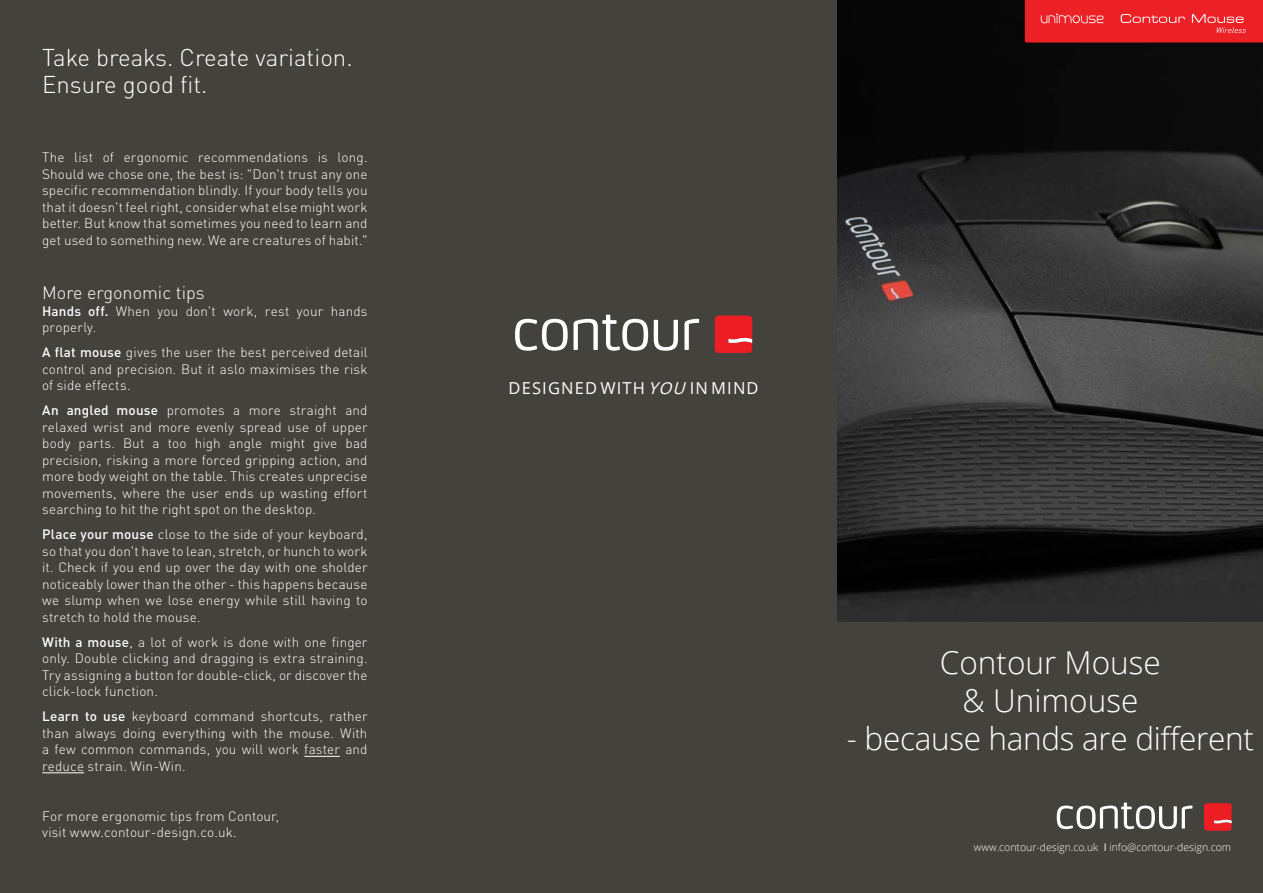
<style>
.page{position:relative;width:1263px;height:893px;background:#43423d}
.page>*{position:absolute;margin:0;border:0;box-sizing:border-box;transform-origin:0 0}
.t1{font:300 31.5px/37.8px "Open Sans";letter-spacing:-.01em;color:#fff;text-align:center}
.t2{font:300 24px/27px "DINOT";color:#fff}
.t3{font:300 18px "DINOT";color:#fff}
.t4{font:16.5px "Open Sans";letter-spacing:.07em;color:#fff}
.t5{font:300 13.5px/16.5px "DINOT";letter-spacing:.01em;color:#fff;text-align:justify}
.t6{font:300 10.5px "Open Sans";color:#fff}
.s1{font-weight:500}
.s2{font-style:italic}
.s3{font-weight:400}
</style>
<div class="page">
<img style="left:838px;top:0;width:425px;height:622px">
<svg style="left:1057px;top:802px;width:135px;height:27px"></svg>
<svg style="left:1204px;top:803px;width:28px;height:28px"></svg>
<svg style="left:515px;top:315px;width:133px;height:36px"></svg>
<svg style="left:654px;top:320px;width:24px;height:31px"></svg>
<svg style="left:684px;top:319px;width:15px;height:31px"></svg>
<svg style="left:715px;top:316px;width:37px;height:37px"></svg>
<svg style="left:1025px;top:0;width:238px;height:43px;background:#ea2b2f"></svg>
<hr style="left:304px;top:756px;width:36px;height:1px;background:#fff">
<hr style="left:42px;top:772px;width:42px;height:1px;background:#fff">
<h2 class="t2" style="left:42px;top:44px;width:312px">Take breaks. Create variation.<br>Ensure good fit.</h2>
<p class="t5" style="left:42px;top:149px;width:327px">The list of ergonomic recommendations is long.<br>Should we chose one, the best is: "Don't trust any one specific recommendation blindly. If your body tells you that it doesn't feel right, consider what else might work better. But know that sometimes you need to learn and get used to something new. We are creatures of habit."</p>
<h3 class="t3" style="left:42px;top:282px;width:164px">More ergonomic tips</h3>
<p class="t5" style="left:42px;top:303px;width:327px"><span class="s1">Hands off.</span> When you don't work, rest your hands properly.</p>
<p class="t5" style="left:42px;top:344px;width:327px"><span class="s1">A flat mouse</span> gives the user the best perceived detail control and precision. But it aslo maximises the risk of side effects.</p>
<p class="t5" style="left:42px;top:402px;width:327px"><span class="s1">An angled mouse</span> promotes a more straight and relaxed wrist and more evenly spread use of upper body parts. But a too high angle might give bad precision, risking a more forced gripping action, and more body weight on the table. This creates unprecise movements, where the user ends up wasting effort searching to hit the right spot on the desktop.</p>
<p class="t5" style="left:42px;top:526px;width:327px"><span class="s1">Place your mouse</span> close to the side of your keyboard, so that you don't have to lean, stretch, or hunch to work it. Check if you end up over the day with one sholder noticeably lower than the other - this happens because we slump when we lose energy while still having to stretch to hold the mouse.</p>
<p class="t5" style="left:42px;top:634px;width:327px"><span class="s1">With a mouse</span>, a lot of work is done with one finger only. Double clicking and dragging is extra straining.<br>Try assigning a button for double-click, or discover the click-lock function.</p>
<p class="t5" style="left:42px;top:708px;width:327px"><span class="s1">Learn to use</span> keyboard command shortcuts, rather than always doing everything with the mouse. With a few common commands, you will work faster and reduce strain. Win-Win.</p>
<p class="t5" style="left:42px;top:808px;width:239px">For more ergonomic tips from Contour, visit www.contour-design.co.uk.</p>
<p class="t4" style="left:509px;top:377px;width:252px">DESIGNED WITH <span class="s2">YOU</span> IN MIND</p>
<h1 class="t1" style="left:940px;top:643px;width:222px">Contour Mouse &amp; Unimouse</h1>
<h1 class="t1" style="left:847px;top:718px;width:408px">- because hands are different</h1>
<p class="t6" style="left:974px;top:840px;width:259px">www.contour-design.co.uk <span class="s3">I</span> info@contour-design.com</p>
</div>
